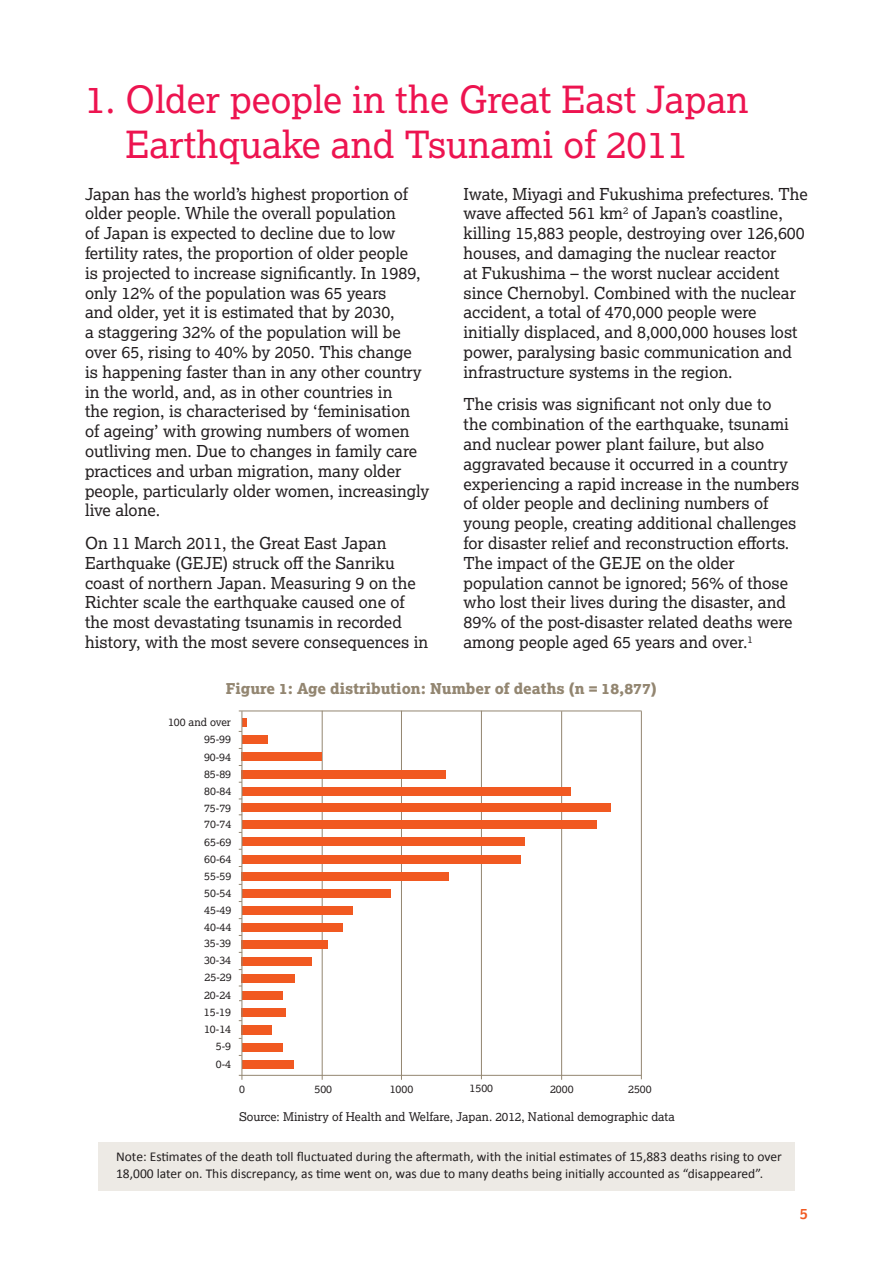
<style>
.page{position:relative;width:893px;height:1263px;background:#fff}
.page>*{position:absolute;margin:0;border:0;box-sizing:border-box;transform-origin:0 0}
.t1{font:37.5px/45px "Lexia";color:#ed1450;text-align:center}
.t2{font:16.5px/19.8px "Lexia";color:#231f20}
.t3{font:15px "Lexia X Bold";color:#938671}
.t4{font:700 15px "Lexia";color:#f15921}
.t5{font:13.5px/16.2px "Calibri";color:#231f20}
.t6{font:12px "Lexia";color:#231f20}
.t7{font:10.8px/17.1px "Lexia";color:#231f20;text-align:justify}
</style>
<div class="page">
<hr style="left:322px;top:711px;width:1px;height:369px;background:#938671">
<hr style="left:401px;top:711px;width:1px;height:369px;background:#938671">
<hr style="left:481px;top:711px;width:1px;height:368px;background:#938671">
<hr style="left:561px;top:711px;width:1px;height:369px;background:#938671">
<hr style="left:641px;top:711px;width:1px;height:368px;background:#938671">
<div style="left:242px;top:719px;width:5px;height:8px;background:#f15921"></div>
<div style="left:242px;top:736px;width:25px;height:8px;background:#f15921"></div>
<div style="left:242px;top:753px;width:80px;height:8px;background:#f15921"></div>
<div style="left:242px;top:770px;width:204px;height:8px;background:#f15921"></div>
<div style="left:242px;top:787px;width:329px;height:8px;background:#f15921"></div>
<div style="left:242px;top:804px;width:369px;height:8px;background:#f15921"></div>
<div style="left:242px;top:821px;width:355px;height:8px;background:#f15921"></div>
<div style="left:242px;top:838px;width:283px;height:8px;background:#f15921"></div>
<div style="left:242px;top:855px;width:278px;height:8px;background:#f15921"></div>
<div style="left:242px;top:872px;width:207px;height:8px;background:#f15921"></div>
<div style="left:242px;top:889px;width:149px;height:8px;background:#f15921"></div>
<div style="left:242px;top:906px;width:110px;height:8px;background:#f15921"></div>
<div style="left:242px;top:923px;width:101px;height:8px;background:#f15921"></div>
<div style="left:242px;top:940px;width:86px;height:8px;background:#f15921"></div>
<div style="left:242px;top:957px;width:70px;height:8px;background:#f15921"></div>
<div style="left:242px;top:974px;width:53px;height:8px;background:#f15921"></div>
<div style="left:242px;top:991px;width:40px;height:8px;background:#f15921"></div>
<div style="left:242px;top:1008px;width:44px;height:8px;background:#f15921"></div>
<div style="left:242px;top:1025px;width:30px;height:9px;background:#f15921"></div>
<div style="left:242px;top:1043px;width:40px;height:8px;background:#f15921"></div>
<div style="left:242px;top:1060px;width:51px;height:8px;background:#f15921"></div>
<hr style="left:239px;top:1075px;width:402px;height:1px;background:#938671">
<hr style="left:239px;top:711px;width:403px;height:1px;background:#938671">
<hr style="left:242px;top:711px;width:1px;height:369px;background:#938671">
<div style="left:98px;top:1142px;width:697px;height:49px;background:#edeae5"></div>
<h1 class="t1" style="left:85px;top:76px;width:665px">1. Older people in the Great East Japan<br>Earthquake and Tsunami of 2011</h1>
<p class="t2" style="left:85px;top:183px;width:346px">Japan has the world’s highest proportion of older people. While the overall population<br>of Japan is expected to decline due to low fertility rates, the proportion of older people<br>is projected to increase significantly. In 1989, only 12% of the population was 65 years<br>and older, yet it is estimated that by 2030,<br>a staggering 32% of the population will be over 65, rising to 40% by 2050. This change<br>is happening faster than in any other country in the world, and, as in other countries in<br>the region, is characterised by ‘feminisation<br>of ageing’ with growing numbers of women outliving men. Due to changes in family care practices and urban migration, many older people, particularly older women, increasingly live alone.</p>
<p class="t2" style="left:85px;top:533px;width:345px">On 11 March 2011, the Great East Japan Earthquake (GEJE) struck off the Sanriku coast of northern Japan. Measuring 9 on the Richter scale the earthquake caused one of the most devastating tsunamis in recorded history, with the most severe consequences in</p>
<p class="t2" style="left:463px;top:183px;width:346px">Iwate, Miyagi and Fukushima prefectures. The wave affected 561 km<sup>2</sup> of Japan’s coastline, killing 15,883 people, destroying over 126,600 houses, and damaging the nuclear reactor<br>at Fukushima – the worst nuclear accident since Chernobyl. Combined with the nuclear accident, a total of 470,000 people were initially displaced, and 8,000,000 houses lost power, paralysing basic communication and infrastructure systems in the region.</p>
<p class="t2" style="left:463px;top:394px;width:337px">The crisis was significant not only due to<br>the combination of the earthquake, tsunami and nuclear power plant failure, but also aggravated because it occurred in a country experiencing a rapid increase in the numbers of older people and declining numbers of young people, creating additional challenges for disaster relief and reconstruction efforts.<br>The impact of the GEJE on the older population cannot be ignored; 56% of those who lost their lives during the disaster, and 89% of the post-disaster related deaths were among people aged 65 years and over.<sup>1</sup></p>
<p class="t3" style="left:226px;top:678px;width:432px">Figure 1: Age distribution: Number of deaths (n = 18,877)</p>
<p class="t7" style="left:204px;top:712px;width:29px;line-height:17.7px;text-indent:-36px">100 and over 95-99<br>90-94</p>
<p class="t7" style="left:204px;top:765px;width:29px;text-align:right">85-89<br>80-84<br>75-79<br>70-74<br>65-69<br>60-64<br>55-59<br>50-54<br>45-49<br>40-44<br>35-39<br>30-34<br>25-29<br>20-24<br>15-19<br>10-14<br>5-9<br>0-4</p>
<p class="t7" style="left:239px;top:1080px;width:7px">0</p>
<p class="t7" style="left:314px;top:1080px;width:19px">500</p>
<p class="t7" style="left:390px;top:1080px;width:25px">1000</p>
<p class="t7" style="left:470px;top:1079px;width:25px">1500</p>
<p class="t7" style="left:550px;top:1080px;width:25px">2000</p>
<p class="t7" style="left:628px;top:1081px;width:25px">2500</p>
<p class="t6" style="left:239px;top:1109px;width:437px">Source: Ministry of Health and Welfare, Japan. 2012, National demographic data</p>
<p class="t5" style="left:116px;top:1149px;width:667px">Note: Estimates of the death toll fluctuated during the aftermath, with the initial estimates of 15,883 deaths rising to over<br>18,000 later on. This discrepancy, as time went on, was due to many deaths being initially accounted as “disappeared”.</p>
<p class="t4" style="left:800px;top:1204px;width:10px">5</p>
</div>
